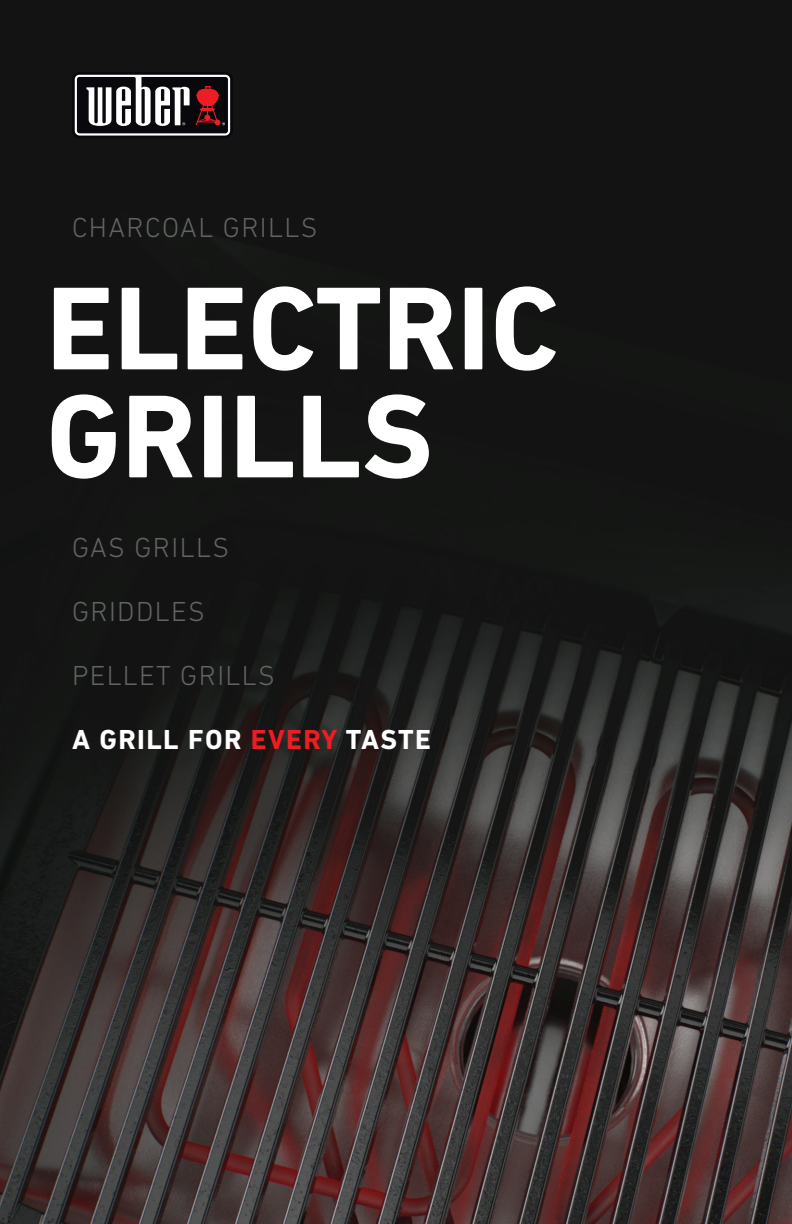
<style>
.page{position:relative;width:792px;height:1224px;background:#fff}
.page>*{position:absolute;margin:0;border:0;box-sizing:border-box;transform-origin:0 0}
.t1{font:700 120px/108px "DIN Next LT Pro";color:#fff}
.t2{font:300 28px "DIN Next LT Pro";letter-spacing:.05em;color:#636366}
.t3{font:700 28px "DIN Next LT Pro";letter-spacing:.05em;color:#fff}
.s1{color:#ee1d23}
</style>
<div class="page">
<img style="left:0;top:0;width:792px;height:1224px">
<svg style="left:72px;top:72px;width:161px;height:66px"></svg>
<svg style="left:75px;top:75px;width:155px;height:61px"></svg>
<p class="t2" style="left:72px;top:212px;width:247px">CHARCOAL GRILLS</p>
<h1 class="t1" style="left:46px;top:274px;width:515px">ELECTRIC<br>GRILLS</h1>
<p class="t2" style="left:72px;top:532px;width:159px">GAS GRILLS</p>
<p class="t2" style="left:72px;top:596px;width:134px">GRIDDLES</p>
<p class="t2" style="left:72px;top:660px;width:204px">PELLET GRILLS</p>
<p class="t3" style="left:72px;top:723px;width:361px">A GRILL FOR <span class="s1">EVERY</span> TASTE</p>
</div>
